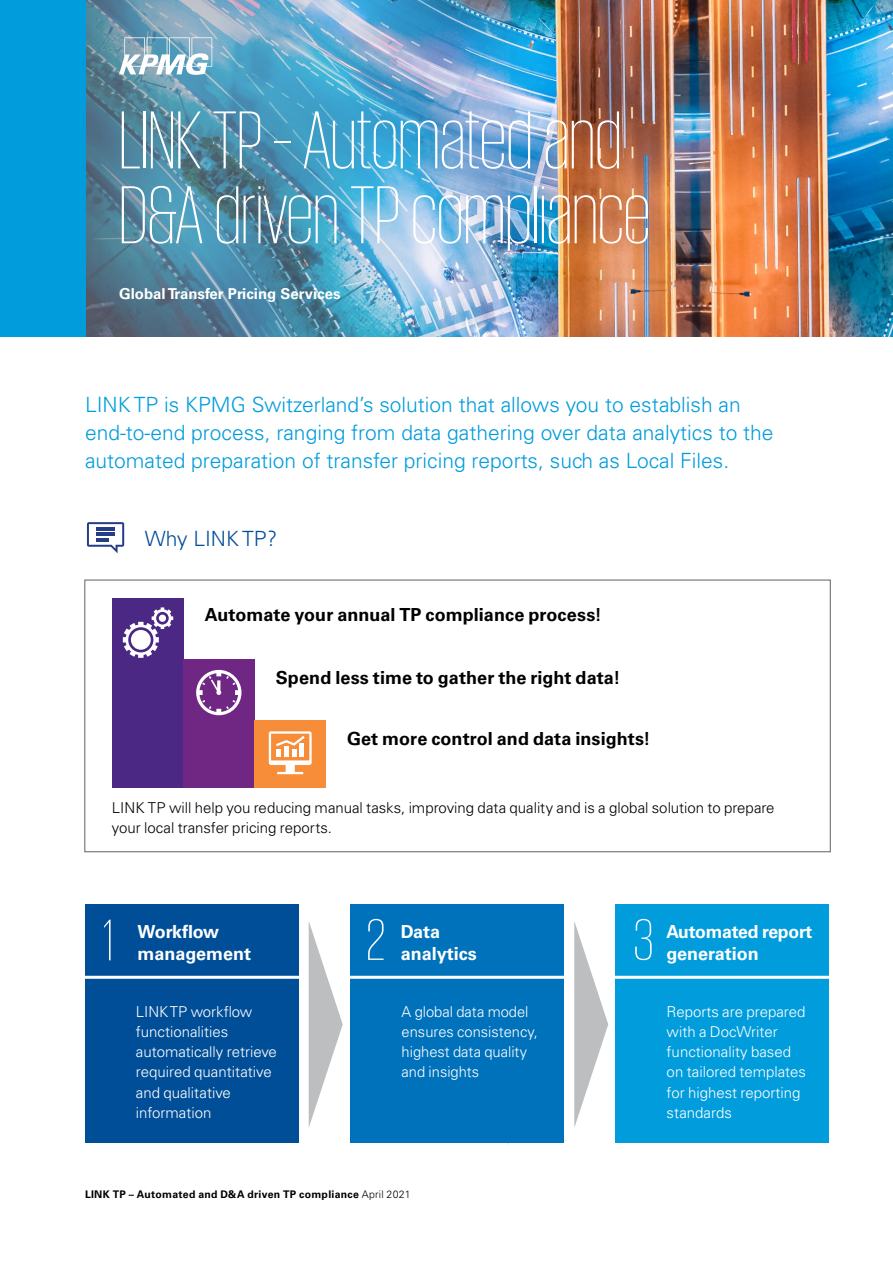
<style>
.page{position:relative;width:893px;height:1263px;background:#fff}
.page>*{position:absolute;margin:0;border:0;box-sizing:border-box;transform-origin:0 0}
.t1{font:200 84px/74.8px "KPMG";color:#fff}
.t2{font:200 60px "KPMG";color:#fff}
.t3{font:300 21px/28px "Univers LT Std";color:#009cdc}
.t4{font:300 21px "Univers LT Std";color:#004e98}
.t5{font:700 18px "Univers LT Std";letter-spacing:.005em;color:#000}
.t6{font:700 18px/22.5px "Univers LT Std";color:#fff}
.t7{font:300 15px/20.2px "Univers LT Std";color:#fff}
.t8{font:300 15px/19.5px "Univers LT Std";color:#000}
.t9{font:700 15px "Univers LT Std";color:#fff}
.t10{font:700 10.5px "Univers LT Std";letter-spacing:.025em;color:#000}
.s1{font-weight:300}
</style>
<div class="page">
<img style="left:85px;top:0;width:808px;height:337px">
<img style="left:85px;top:0;width:475px;height:336px">
<svg style="left:119px;top:37px;width:93px;height:38px"></svg>
<div style="left:0;top:0;width:85px;height:337px;background:#009cdc"></div>
<svg style="left:87px;top:522px;width:37px;height:31px"></svg>
<div style="left:112px;top:598px;width:72px;height:190px;background:#4b2884"></div>
<svg style="left:123px;top:607px;width:50px;height:51px"></svg>
<div style="left:183px;top:659px;width:71px;height:129px;background:#702784"></div>
<svg style="left:196px;top:670px;width:45px;height:45px"></svg>
<div style="left:254px;top:721px;width:72px;height:67px;background:#f78d39"></div>
<svg style="left:269px;top:731px;width:43px;height:43px"></svg>
<div style="left:85px;top:904px;width:214px;height:239px;background:#004e98"></div>
<div style="left:351px;top:904px;width:213px;height:239px;background:#0072bc"></div>
<div style="left:616px;top:904px;width:213px;height:239px;background:#009cdc"></div>
<hr style="left:72px;top:976px;width:762px;height:3px;background:#fff">
<svg style="left:309px;top:922px;width:34px;height:205px"></svg>
<svg style="left:574px;top:922px;width:34px;height:205px"></svg>
<h1 class="t1" style="left:119px;top:101px;width:533px">LINK TP – Automated and<br>D&amp;A driven TP compliance</h1>
<p class="t9" style="left:119px;top:285px;width:223px">Global Transfer Pricing Services</p>
<h3 class="t3" style="left:85px;top:390px;width:690px">LINK TP is KPMG Switzerland’s solution that allows you to establish an end-to-end process, ranging from data gathering over data analytics to the automated preparation of transfer pricing reports, such as Local Files.</h3>
<h3 class="t4" style="left:145px;top:525px;width:134px">Why LINK TP?</h3>
<p class="t5" style="left:205px;top:604px;width:399px">Automate your annual TP compliance process!</p>
<p class="t5" style="left:276px;top:667px;width:346px">Spend less time to gather the right data!</p>
<p class="t5" style="left:347px;top:728px;width:305px">Get more control and data insights!</p>
<p class="t8" style="left:112px;top:798px;width:664px">LINK TP will help you reducing manual tasks, improving data quality and is a global solution to prepare your local transfer pricing reports.</p>
<h2 class="t2" style="left:103px;top:911px;width:12px">1</h2>
<p class="t6" style="left:137px;top:920px;width:115px">Workflow management</p>
<h2 class="t2" style="left:366px;top:911px;width:20px">2</h2>
<p class="t6" style="left:401px;top:920px;width:78px">Data analytics</p>
<h2 class="t2" style="left:634px;top:911px;width:21px">3</h2>
<p class="t6" style="left:666px;top:920px;width:147px">Automated report generation</p>
<p class="t7" style="left:136px;top:1001px;width:143px">LINK TP workflow functionalities automatically retrieve required quantitative and qualitative information</p>
<p class="t7" style="left:402px;top:1001px;width:138px">A global data model ensures consistency, highest data quality and insights</p>
<p class="t7" style="left:667px;top:1001px;width:141px">Reports are prepared with a DocWriter functionality based on tailored templates for highest reporting standards</p>
<p class="t10" style="left:85px;top:1188px;width:327px">LINK TP – Automated and D&amp;A driven TP compliance <span class="s1">April 2021</span></p>
</div>
